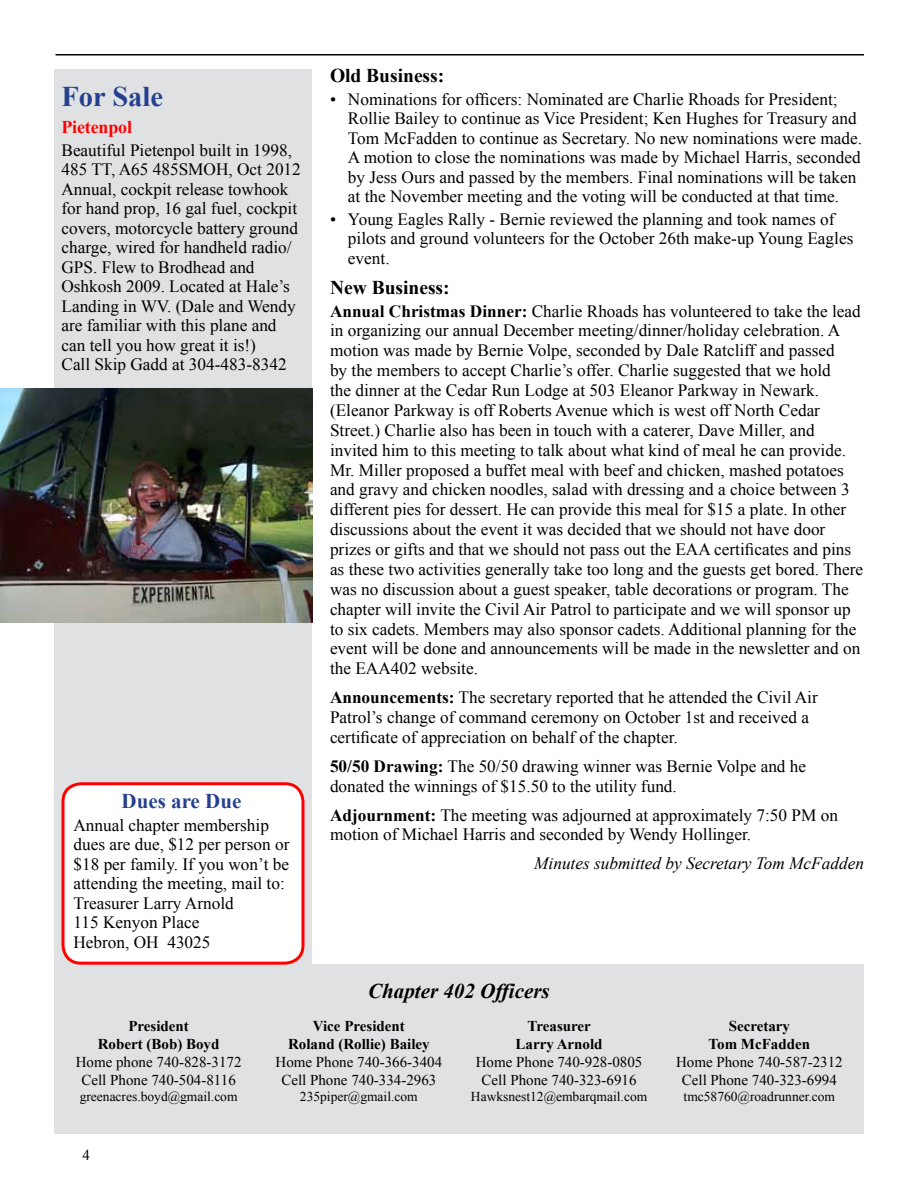
<style>
.page{position:relative;width:918px;height:1188px;background:#fff}
.page>*{position:absolute;margin:0;border:0;box-sizing:border-box;transform-origin:0 0}
.t1{font:700 28.5px "Times New Roman";color:#25408f}
.t2{font:italic 700 21px "Times New Roman";color:#000}
.t3{font:700 21px "Times New Roman";color:#25408f}
.t4{font:700 19.5px "Times New Roman";color:#000}
.t5{font:700 18px "Times New Roman";letter-spacing:-.01em;color:#f00}
.t6{font:17.25px/19.5px "Times New Roman";color:#000}
.t7{font:italic 17.25px "Times New Roman";color:#000}
.t8{font:15px/18px "Times New Roman";color:#000;text-align:center}
.t9{font:700 15px/18px "Times New Roman";color:#000;text-align:center}
.t10{font:13.5px "Times New Roman";color:#000}
.s1{font-weight:700}
</style>
<div class="page">
<div style="left:54px;top:69px;width:258px;height:1050px;background:#e0e1e2"></div>
<hr style="left:56px;top:54px;width:808px;height:2px;background:#000">
<div style="left:54px;top:965px;width:810px;height:169px;background:#e0e1e2"></div>
<img style="left:0;top:389px;width:312px;height:234px">
<div style="left:63px;top:784px;width:240px;height:179px;background:#fff;border-radius:18px"></div>
<div style="left:62px;top:782px;width:242px;height:183px;border:3px solid #f00;border-radius:18px"></div>
<h1 class="t1" style="left:62px;top:77px;width:103px">For Sale</h1>
<p class="t5" style="left:62px;top:115px;width:72px">Pietenpol</p>
<p class="t6" style="left:62px;top:140px;width:241px">Beautiful Pietenpol built in 1998,<br>485 TT, A65 485SMOH, Oct 2012<br>Annual, cockpit release towhook for hand prop, 16 gal fuel, cockpit covers, motorcycle battery ground charge, wired for handheld radio/<br>GPS. Flew to Brodhead and<br>Oshkosh 2009. Located at Hale’s<br>Landing in WV. (Dale and Wendy are familiar with this plane and can tell you how great it is!)<br>Call Skip Gadd at 304-483-8342</p>
<p class="t3" style="left:122px;top:787px;width:121px">Dues are Due</p>
<p class="t6" style="left:74px;top:815px;width:218px">Annual chapter membership dues are due, $12 per person or $18 per family. If you won’t be attending the meeting, mail to:<br>Treasurer Larry Arnold<br>115 Kenyon Place<br>Hebron, OH 43025</p>
<p class="t4" style="left:330px;top:62px;width:116px">Old Business:</p>
<p class="t6" style="left:348px;top:89px;width:516px;text-indent:-18px">• Nominations for officers: Nominated are Charlie Rhoads for President; Rollie Bailey to continue as Vice President; Ken Hughes for Treasury and Tom McFadden to continue as Secretary. No new nominations were made.<br>A motion to close the nominations was made by Michael Harris, seconded by Jess Ours and passed by the members. Final nominations will be taken at the November meeting and the voting will be conducted at that time.</p>
<p class="t6" style="left:348px;top:209px;width:507px;text-indent:-18px">• Young Eagles Rally - Bernie reviewed the planning and took names of pilots and ground volunteers for the October 26th make-up Young Eagles event.</p>
<p class="t4" style="left:330px;top:274px;width:121px">New Business:</p>
<p class="t6" style="left:330px;top:301px;width:535px"><span class="s1">Annual Christmas Dinner:</span> Charlie Rhoads has volunteered to take the lead in organizing our annual December meeting/dinner/holiday celebration. A motion was made by Bernie Volpe, seconded by Dale Ratcliff and passed<br>by the members to accept Charlie’s offer. Charlie suggested that we hold<br>the dinner at the Cedar Run Lodge at 503 Eleanor Parkway in Newark. (Eleanor Parkway is off Roberts Avenue which is west off North Cedar Street.) Charlie also has been in touch with a caterer, Dave Miller, and invited him to this meeting to talk about what kind of meal he can provide.<br>Mr. Miller proposed a buffet meal with beef and chicken, mashed potatoes and gravy and chicken noodles, salad with dressing and a choice between 3 different pies for dessert. He can provide this meal for $15 a plate. In other discussions about the event it was decided that we should not have door prizes or gifts and that we should not pass out the EAA certificates and pins as these two activities generally take too long and the guests get bored. There was no discussion about a guest speaker, table decorations or program. The chapter will invite the Civil Air Patrol to participate and we will sponsor up to six cadets. Members may also sponsor cadets. Additional planning for the event will be done and announcements will be made in the newsletter and on the EAA402 website.</p>
<p class="t6" style="left:330px;top:687px;width:489px"><span class="s1">Announcements:</span> The secretary reported that he attended the Civil Air<br>Patrol’s change of command ceremony on October 1st and received a certificate of appreciation on behalf of the chapter.</p>
<p class="t6" style="left:330px;top:756px;width:478px"><span class="s1">50/50 Drawing:</span> The 50/50 drawing winner was Bernie Volpe and he donated the winnings of $15.50 to the utility fund.</p>
<p class="t6" style="left:330px;top:805px;width:510px"><span class="s1">Adjournment:</span> The meeting was adjourned at approximately 7:50 PM on motion of Michael Harris and seconded by Wendy Hollinger.</p>
<p class="t7" style="left:534px;top:852px;width:331px">Minutes submitted by Secretary Tom McFadden</p>
<p class="t2" style="left:368px;top:977px;width:183px">Chapter 402 Officers</p>
<p class="t9" style="left:98px;top:1016px;width:123px">President<br>Robert (Bob) Boyd</p>
<p class="t8" style="left:76px;top:1053px;width:167px">Home phone 740-828-3172<br>Cell Phone 740-504-8116</p>
<p class="t10" style="left:80px;top:1087px;width:159px">greenacres.boyd@gmail.com</p>
<p class="t8" style="left:82px;top:1145px;width:9px">4</p>
<p class="t9" style="left:288px;top:1016px;width:143px">Vice President<br>Roland (Rollie) Bailey</p>
<p class="t8" style="left:276px;top:1053px;width:168px">Home Phone 740-366-3404<br>Cell Phone 740-334-2963</p>
<p class="t10" style="left:300px;top:1087px;width:119px">235piper@gmail.com</p>
<p class="t9" style="left:516px;top:1016px;width:89px">Treasurer<br>Larry Arnold</p>
<p class="t8" style="left:476px;top:1053px;width:168px">Home Phone 740-928-0805<br>Cell Phone 740-323-6916</p>
<p class="t10" style="left:471px;top:1087px;width:178px">Hawksnest12@embarqmail.com</p>
<p class="t9" style="left:709px;top:1016px;width:103px">Secretary<br>Tom McFadden</p>
<p class="t8" style="left:676px;top:1053px;width:168px">Home Phone 740-587-2312<br>Cell Phone 740-323-6994</p>
<p class="t10" style="left:684px;top:1087px;width:153px">tmc58760@roadrunner.com</p>
</div>
